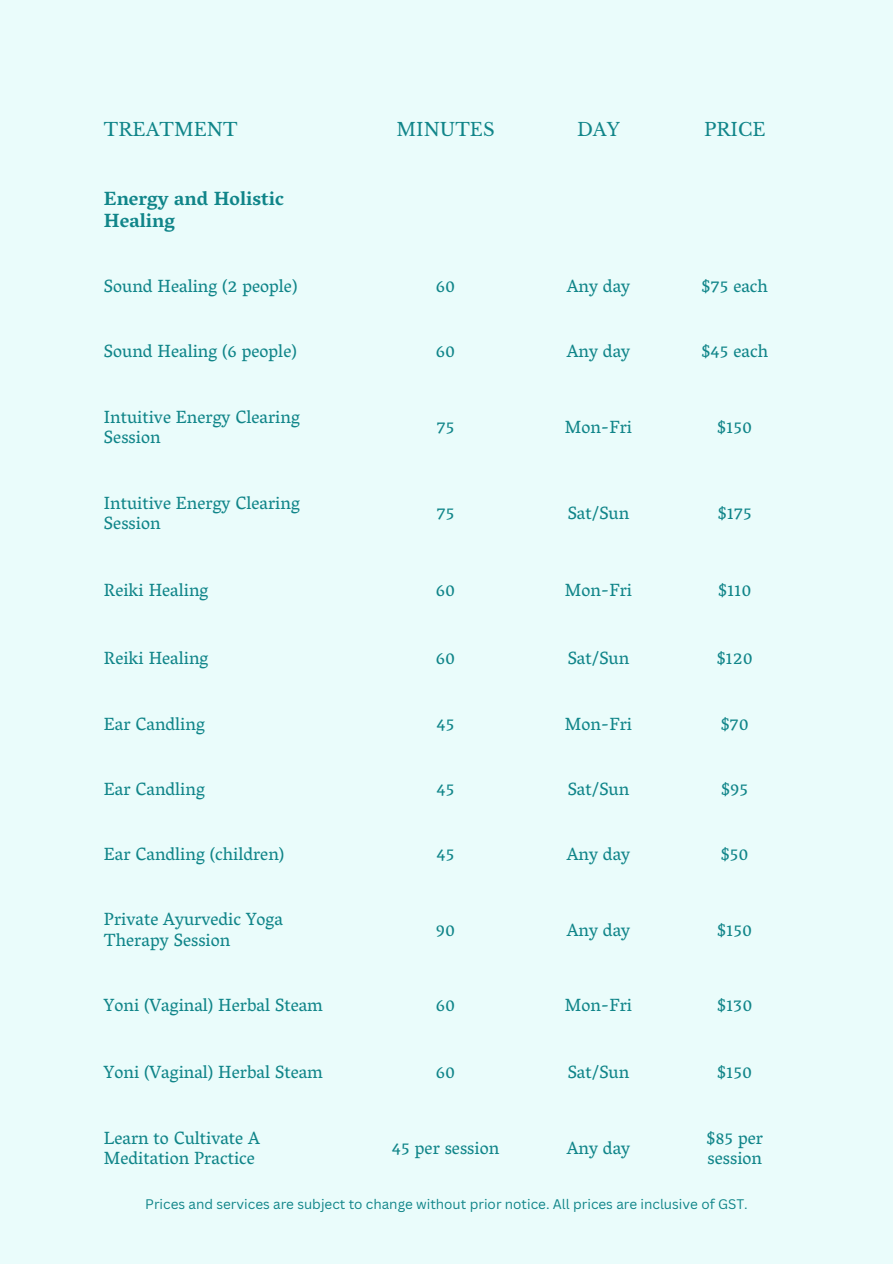
<style>
.page{position:relative;width:893px;height:1264px;background:#fff}
.page>*{position:absolute;margin:0;border:0;box-sizing:border-box;transform-origin:0 0}
.t1{font:700 19.5px/21.3px "Vesper Libre";color:#108589}
.t2{font:18px/20.2px "Vesper Libre";color:#108589}
.t3{font:18px "Libre Baskerville";color:#108589}
.t4{font:13.5px "Canva Sans";color:#108589}
</style>
<div class="page">
<div style="left:0;top:0;width:892px;height:1263px;background:#eafcfb"></div>
<p class="t3" style="left:104px;top:118px;width:135px">TREATMENT</p>
<p class="t3" style="left:396px;top:118px;width:99px">MINUTES</p>
<p class="t3" style="left:577px;top:118px;width:45px">DAY</p>
<p class="t3" style="left:704px;top:118px;width:63px">PRICE</p>
<p class="t1" style="left:104px;top:188px;width:181px">Energy and Holistic<br>Healing</p>
<p class="t2" style="left:104px;top:275px;width:195px">Sound Healing (2 people)</p>
<p class="t2" style="left:436px;top:275px;width:21px">60</p>
<p class="t2" style="left:566px;top:275px;width:65px">Any day</p>
<p class="t2" style="left:701px;top:275px;width:68px">$75 each</p>
<p class="t2" style="left:104px;top:341px;width:194px">Sound Healing (6 people)</p>
<p class="t2" style="left:436px;top:341px;width:21px">60</p>
<p class="t2" style="left:566px;top:341px;width:65px">Any day</p>
<p class="t2" style="left:701px;top:341px;width:68px">$45 each</p>
<p class="t2" style="left:104px;top:406px;width:197px">Intuitive Energy Clearing<br>Session</p>
<p class="t2" style="left:104px;top:492px;width:197px">Intuitive Energy Clearing<br>Session</p>
<p class="t2" style="left:436px;top:417px;width:19px">75</p>
<p class="t2" style="left:565px;top:417px;width:69px">Mon-Fri</p>
<p class="t2" style="left:717px;top:417px;width:36px">$150</p>
<p class="t2" style="left:436px;top:502px;width:19px">75</p>
<p class="t2" style="left:567px;top:502px;width:63px">Sat/Sun</p>
<p class="t2" style="left:717px;top:502px;width:36px">$175</p>
<p class="t2" style="left:104px;top:580px;width:106px">Reiki Healing</p>
<p class="t2" style="left:436px;top:580px;width:21px">60</p>
<p class="t2" style="left:565px;top:580px;width:69px">Mon-Fri</p>
<p class="t2" style="left:718px;top:580px;width:35px">$110</p>
<p class="t2" style="left:104px;top:648px;width:106px">Reiki Healing</p>
<p class="t2" style="left:436px;top:648px;width:21px">60</p>
<p class="t2" style="left:567px;top:648px;width:63px">Sat/Sun</p>
<p class="t2" style="left:716px;top:648px;width:38px">$120</p>
<p class="t2" style="left:104px;top:713px;width:102px">Ear Candling</p>
<p class="t2" style="left:436px;top:713px;width:20px">45</p>
<p class="t2" style="left:565px;top:713px;width:69px">Mon-Fri</p>
<p class="t2" style="left:720px;top:713px;width:30px">$70</p>
<p class="t2" style="left:104px;top:778px;width:102px">Ear Candling</p>
<p class="t2" style="left:436px;top:778px;width:20px">45</p>
<p class="t2" style="left:567px;top:778px;width:63px">Sat/Sun</p>
<p class="t2" style="left:721px;top:778px;width:29px">$95</p>
<p class="t2" style="left:104px;top:843px;width:182px">Ear Candling (children)</p>
<p class="t2" style="left:436px;top:843px;width:20px">45</p>
<p class="t2" style="left:566px;top:843px;width:65px">Any day</p>
<p class="t2" style="left:720px;top:843px;width:29px">$50</p>
<p class="t2" style="left:104px;top:909px;width:180px">Private Ayurvedic Yoga<br>Therapy Session</p>
<p class="t2" style="left:436px;top:919px;width:21px">90</p>
<p class="t2" style="left:566px;top:919px;width:65px">Any day</p>
<p class="t2" style="left:717px;top:919px;width:36px">$150</p>
<p class="t2" style="left:104px;top:994px;width:220px">Yoni (Vaginal) Herbal Steam</p>
<p class="t2" style="left:436px;top:994px;width:21px">60</p>
<p class="t2" style="left:565px;top:994px;width:69px">Mon-Fri</p>
<p class="t2" style="left:717px;top:994px;width:37px">$130</p>
<p class="t2" style="left:104px;top:1061px;width:220px">Yoni (Vaginal) Herbal Steam</p>
<p class="t2" style="left:436px;top:1061px;width:21px">60</p>
<p class="t2" style="left:567px;top:1061px;width:63px">Sat/Sun</p>
<p class="t2" style="left:717px;top:1061px;width:36px">$150</p>
<p class="t2" style="left:104px;top:1127px;width:157px">Learn to Cultivate A<br>Meditation Practice</p>
<p class="t2" style="left:392px;top:1137px;width:109px">45 per session</p>
<p class="t2" style="left:566px;top:1137px;width:65px">Any day</p>
<p class="t2" style="left:706px;top:1127px;width:58px">$85 per session</p>
<p class="t4" style="left:145px;top:1194px;width:604px">Prices and services are subject to change without prior notice. All prices are inclusive of GST.</p>
</div>
